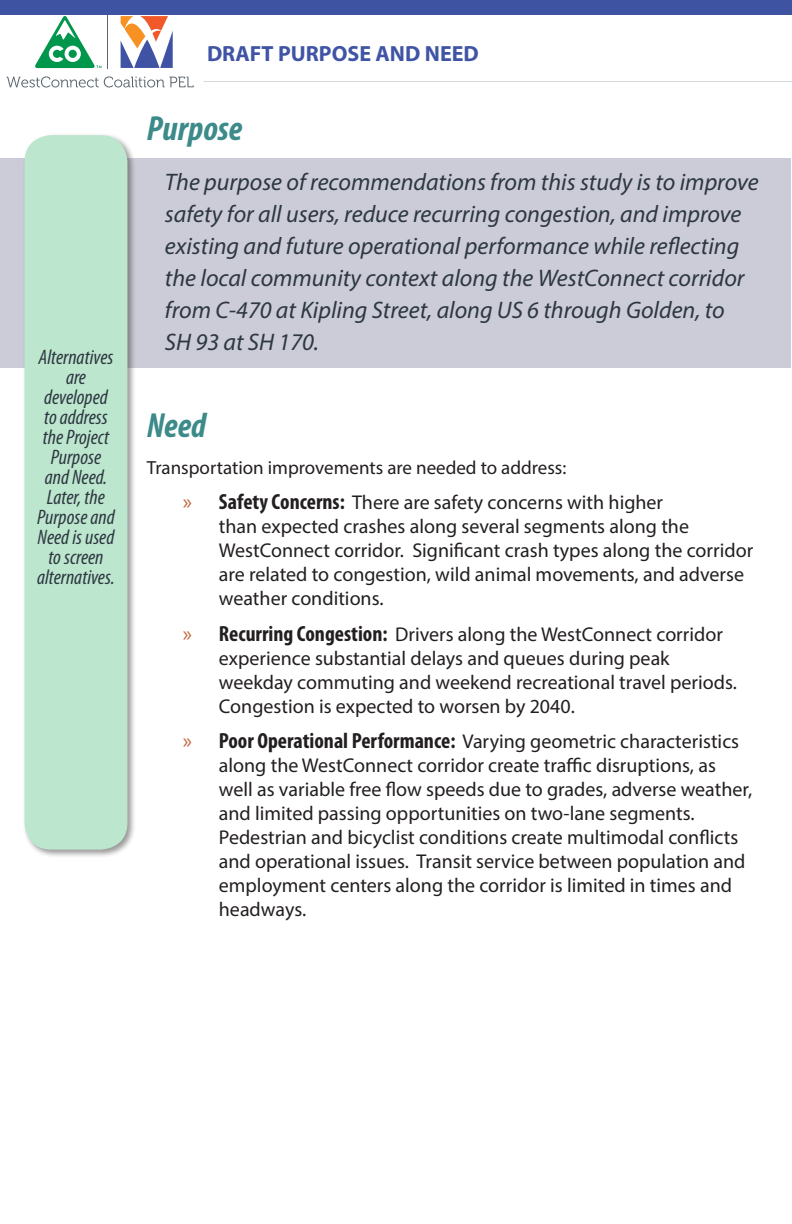
<style>
.page{position:relative;width:792px;height:1224px;background:#fff}
.page>*{position:absolute;margin:0;border:0;box-sizing:border-box;transform-origin:0 0}
.Header_1{font:italic 700 condensed 35px "Myriad Pro";color:#3d8a8a}
.Purpose{font:italic 24px/32px "Myriad Pro";color:#2d3740}
.t1{font:700 22px "Myriad Pro";color:#3f54a4}
.Purpose-2{font:italic condensed 21px/20px "Myriad Pro";color:#2d3740;text-align:center}
.t2{font:20px/24px "Myriad Pro";color:#231f20}
.Body{font:19px "Myriad Pro";color:#231f20}
.s1{font-size:22px;color:#bd683d}
.s2{font-weight:700;font-stretch:condensed;font-size:22px}
</style>
<div class="page">
<div style="left:0;top:158px;width:792px;height:210px;background:#cbccd7"></div>
<div style="left:22px;top:133px;width:114px;height:725px;background:#231f20;opacity:.45"></div>
<div style="left:25px;top:135px;width:102px;height:715px;background:#bde6cf;border-radius:27px"></div>
<div style="left:0;top:0;width:792px;height:14px;background:#3f53a3"></div>
<svg style="left:7px;top:76px;width:187px;height:12px"></svg>
<hr style="left:107px;top:16px;width:1px;height:53px;background:#5c666f">
<svg style="left:35px;top:16px;width:67px;height:52px"></svg>
<svg style="left:121px;top:16px;width:52px;height:52px"></svg>
<p class="Purpose-2" style="left:37px;top:347px;width:79px">Alternatives are developed to address the Project<br>Purpose and Need.<br>Later, the<br>Purpose and<br>Need is used to screen alternatives.</p>
<p class="t1" style="left:207px;top:39px;width:273px">DRAFT PURPOSE AND NEED</p>
<p class="Header_1" style="left:147px;top:106px;width:97px">Purpose</p>
<p class="Purpose" style="left:165px;top:166px;width:595px">The purpose of recommendations from this study is to improve safety for all users, reduce recurring congestion, and improve existing and future operational performance while reflecting the local community context along the WestConnect corridor from C-470 at Kipling Street, along US 6 through Golden, to<br>SH 93 at SH 170.</p>
<p class="Header_1" style="left:147px;top:404px;width:61px">Need</p>
<p class="Body" style="left:147px;top:456px;width:421px">Transportation improvements are needed to address:</p>
<p class="t2" style="left:219px;top:490px;width:536px;text-indent:-36px"><span class="s1">»</span> <span class="s2">Safety Concerns:</span> There are safety concerns with higher<br>than expected crashes along several segments along the WestConnect corridor. Significant crash types along the corridor are related to congestion, wild animal movements, and adverse weather conditions.</p>
<p class="t2" style="left:219px;top:622px;width:520px;text-indent:-36px"><span class="s1">»</span> <span class="s2">Recurring Congestion:</span> Drivers along the WestConnect corridor experience substantial delays and queues during peak weekday commuting and weekend recreational travel periods.<br>Congestion is expected to worsen by 2040.</p>
<p class="t2" style="left:219px;top:729px;width:535px;text-indent:-36px"><span class="s1">»</span> <span class="s2">Poor Operational Performance:</span> Varying geometric characteristics along the WestConnect corridor create traffic disruptions, as well as variable free flow speeds due to grades, adverse weather, and limited passing opportunities on two-lane segments.<br>Pedestrian and bicyclist conditions create multimodal conflicts and operational issues. Transit service between population and employment centers along the corridor is limited in times and headways.</p>
</div>
